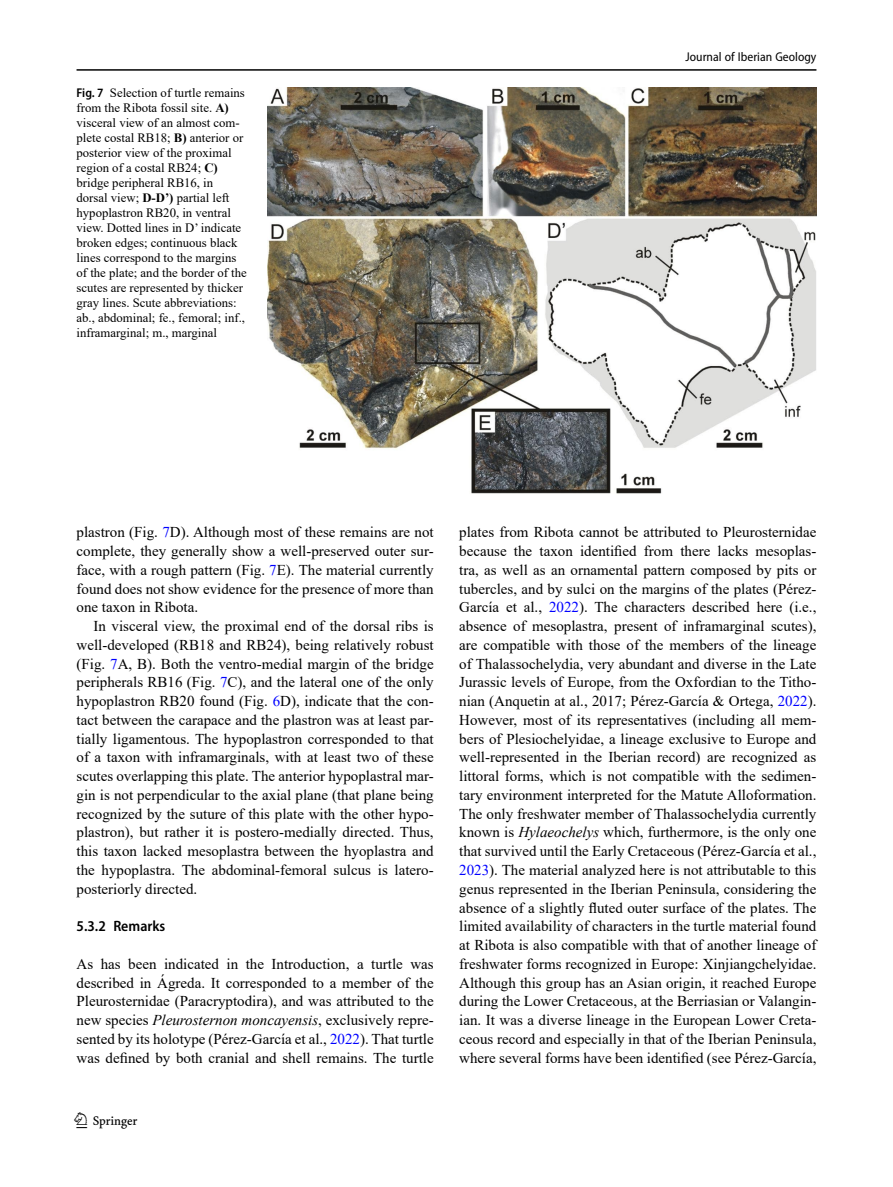
<style>
.page{position:relative;width:893px;height:1187px;background:#fff}
.page>*{position:absolute;margin:0;border:0;box-sizing:border-box;transform-origin:0 0}
.t1{font:22.5px "Springnew";color:#000}
.Body_Text{font:15px/18.8px "Times New Roman";color:#000;text-align:justify}
.Body_Text_Indent{font:15px/18.8px "Times New Roman";color:#000;text-align:justify}
.Head_3{font:600 semi-condensed 15px "Myriad Pro";color:#000}
.Figure_Caption_Side{font:12.75px/15px "Times New Roman";color:#000}
.t2{font:semi-condensed 12.75px "Myriad Pro";color:#000}
.s1{font-family:"Myriad Pro";font-weight:600;font-stretch:semi-condensed}
.s2{font-weight:700}
.s3{color:#00f}
.s4{font-style:italic}
</style>
<div class="page">
<hr style="left:77px;top:69px;width:739px;height:2px;background:#000">
<img style="left:268px;top:87px;width:548px;height:407px">
<p class="Figure_Caption_Side" style="left:77px;top:84px;width:172px"><span class="s1">Fig. 7</span> Selection of turtle remains from the Ribota fossil site. <span class="s2">A) </span>visceral view of an almost com&shy;plete costal RB18; <span class="s2">B)</span> anterior or posterior view of the proximal region of a costal RB24; <span class="s2">C) </span>bridge peripheral RB16, in dorsal view; <span class="s2">D-D’)</span> partial left hypoplastron RB20, in ventral view. Dotted lines in D’ indicate broken edges; continuous black lines correspond to the margins of the plate; and the border of the scutes are represented by thicker gray lines. Scute abbreviations: ab., abdominal; fe., femoral; inf., inframarginal; m., marginal</p>
<p class="t2" style="left:686px;top:49px;width:132px">Journal of Iberian Geology</p>
<p class="Body_Text" style="left:77px;top:522px;width:359px">plastron (Fig. <span class="s3">7</span>D). Although most of these remains are not complete, they generally show a well-preserved outer sur&shy;face, with a rough pattern (Fig. <span class="s3">7</span>E). The material currently found does not show evidence for the presence of more than one taxon in Ribota.</p>
<p class="Body_Text_Indent" style="left:77px;top:616px;width:359px;text-indent:17px">In visceral view, the proximal end of the dorsal ribs is well-developed (RB18 and RB24), being relatively robust (Fig. <span class="s3">7</span>A, B). Both the ventro-medial margin of the bridge peripherals RB16 (Fig. <span class="s3">7</span>C), and the lateral one of the only hypoplastron RB20 found (Fig. <span class="s3">6</span>D), indicate that the con&shy;tact between the carapace and the plastron was at least par&shy;tially ligamentous. The hypoplastron corresponded to that of a taxon with inframarginals, with at least two of these scutes overlapping this plate. The anterior hypoplastral mar&shy;gin is not perpendicular to the axial plane (that plane being recognized by the suture of this plate with the other hypo&shy;plastron), but rather it is postero-medially directed. Thus, this taxon lacked mesoplastra between the hyoplastra and the hypoplastra. The abdominal-femoral sulcus is latero&shy;posteriorly directed.</p>
<p class="Head_3" style="left:77px;top:917px;width:90px">5.3.2 Remarks</p>
<p class="Body_Text" style="left:77px;top:953px;width:359px">As has been indicated in the Introduction, a turtle was described in Ágreda. It corresponded to a member of the Pleurosternidae (Paracryptodira), and was attributed to the new species <span class="s4">Pleurosternon moncayensis</span>, exclusively repre&shy;sented by its holotype (Pérez-García et al., <span class="s3">2022</span>). That turtle was defined by both cranial and shell remains. The turtle</p>
<h1 class="t1" style="left:77px;top:1107px;width:63px">1 3</h1>
<p class="Body_Text" style="left:459px;top:522px;width:359px">plates from Ribota cannot be attributed to Pleurosternidae because the taxon identified from there lacks mesoplas&shy;tra, as well as an ornamental pattern composed by pits or tubercles, and by sulci on the margins of the plates (Pérez-García et al., <span class="s3">2022</span>). The characters described here (i.e., absence of mesoplastra, present of inframarginal scutes), are compatible with those of the members of the lineage of Thalassochelydia, very abundant and diverse in the Late Jurassic levels of Europe, from the Oxfordian to the Titho&shy;nian (Anquetin at al., 2017; Pérez-García &amp; Ortega, <span class="s3">2022</span>).<br>However, most of its representatives (including all mem&shy;bers of Plesiochelyidae, a lineage exclusive to Europe and well-represented in the Iberian record) are recognized as littoral forms, which is not compatible with the sedimen&shy;tary environment interpreted for the Matute Alloformation.<br>The only freshwater member of Thalassochelydia currently known is <span class="s4">Hylaeochelys</span> which, furthermore, is the only one that survived until the Early Cretaceous (Pérez-García et al., <span class="s3">2023</span>). The material analyzed here is not attributable to this genus represented in the Iberian Peninsula, considering the absence of a slightly fluted outer surface of the plates. The limited availability of characters in the turtle material found at Ribota is also compatible with that of another lineage of freshwater forms recognized in Europe: Xinjiangchelyidae.<br>Although this group has an Asian origin, it reached Europe during the Lower Cretaceous, at the Berriasian or Valangin&shy;ian. It was a diverse lineage in the European Lower Creta&shy;ceous record and especially in that of the Iberian Peninsula, where several forms have been identified (see Pérez-García,</p>
</div>
